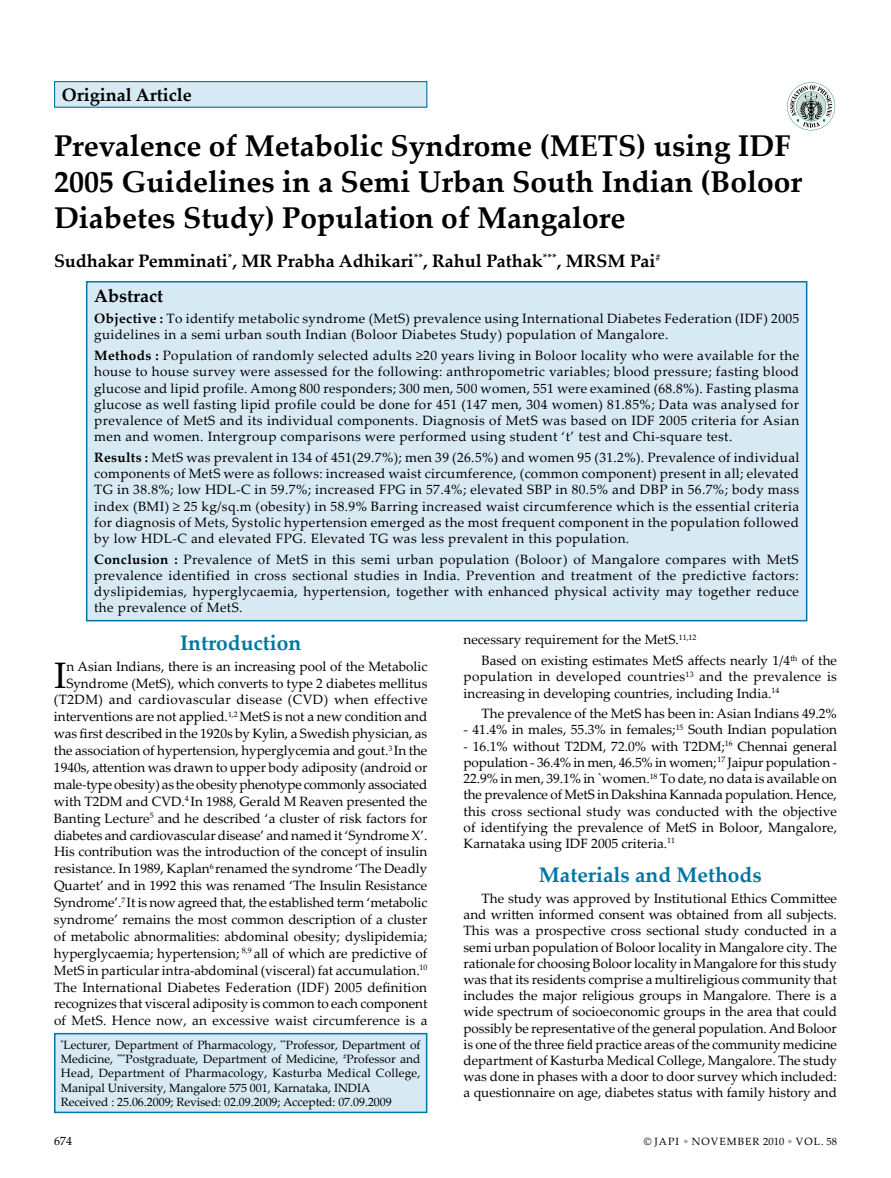
<style>
.page{position:relative;width:891px;height:1178px;background:#fff}
.page>*{position:absolute;margin:0;border:0;box-sizing:border-box;transform-origin:0 0}
.t1{font:36.75px "Palatino Linotype";color:#000}
.t2{font:700 30px/36px "Palatino Linotype";color:#000}
.t3{font:700 21px "Palatino Linotype";color:#0076a3}
.t4{font:700 18px "Palatino Linotype";color:#000}
.t5{font:13.5px/16.2px "Palatino Linotype";color:#000;text-align:justify}
.t6{font:13.5px/16.2px "Palatino Linotype";letter-spacing:.025em;color:#000}
.t7{font:12px/14.4px "Palatino Linotype";letter-spacing:-.005em;color:#000}
.t8{font:10.5px "Palatino Linotype";letter-spacing:.095em;color:#000}
.s1{font-weight:700}
.s2{color:#a7a9ac}
</style>
<div class="page">
<div style="left:87px;top:282px;width:720px;height:338px;background:#d7e9f3"></div>
<div style="left:86px;top:281px;width:721px;height:340px;border:2px solid #0076a3"></div>
<div style="left:55px;top:1033px;width:372px;height:79px;background:#d7e9f3"></div>
<div style="left:54px;top:1032px;width:373px;height:80px;border:2px solid #0076a3"></div>
<div style="left:55px;top:82px;width:372px;height:25px;background:#d7e9f3"></div>
<div style="left:54px;top:81px;width:373px;height:27px;border:1px solid #0076a3"></div>
<svg style="left:787px;top:82px;width:48px;height:48px"></svg>
<h3 class="t4" style="left:62px;top:82px;width:131px">Original Article</h3>
<h2 class="t2" style="left:54px;top:126px;width:750px">Prevalence of Metabolic Syndrome (METS) using IDF<br>2005 Guidelines in a Semi Urban South Indian (Boloor<br>Diabetes Study) Population of Mangalore</h2>
<h3 class="t4" style="left:54px;top:248px;width:608px">Sudhakar Pemminati<sup>*</sup>, MR Prabha Adhikari<sup>**</sup>, Rahul Pathak<sup>***</sup>, MRSM Pai<sup>#</sup></h3>
<h3 class="t4" style="left:94px;top:283px;width:70px">Abstract</h3>
<p class="t6" style="left:94px;top:310px;width:707px"><span class="s1">Objective :</span> To identify metabolic syndrome (MetS) prevalence using International Diabetes Federation (IDF) 2005 guidelines in a semi urban south Indian (Boloor Diabetes Study) population of Mangalore.</p>
<p class="t5" style="left:94px;top:347px;width:707px"><span class="s1">Methods :</span> Population of randomly selected adults ≥20 years living in Boloor locality who were available for the house to house survey were assessed for the following: anthropometric variables; blood pressure; fasting blood glucose and lipid profile. Among 800 responders; 300 men, 500 women, 551 were examined (68.8%). Fasting plasma glucose as well fasting lipid profile could be done for 451 (147 men, 304 women) 81.85%; Data was analysed for prevalence of MetS and its individual components. Diagnosis of MetS was based on IDF 2005 criteria for Asian men and women. Intergroup comparisons were performed using student ‘t’ test and Chi-square test.</p>
<p class="t5" style="left:94px;top:448px;width:707px"><span class="s1">Results :</span> MetS was prevalent in 134 of 451(29.7%); men 39 (26.5%) and women 95 (31.2%). Prevalence of individual components of MetS were as follows: increased waist circumference, (common component) present in all; elevated TG in 38.8%; low HDL-C in 59.7%; increased FPG in 57.4%; elevated SBP in 80.5% and DBP in 56.7%; body mass index (BMI) ≥ 25 kg/sq.m (obesity) in 58.9% Barring increased waist circumference which is the essential criteria for diagnosis of Mets, Systolic hypertension emerged as the most frequent component in the population followed by low HDL-C and elevated FPG. Elevated TG was less prevalent in this population.</p>
<p class="t5" style="left:94px;top:550px;width:706px"><span class="s1">Conclusion :</span> Prevalence of MetS in this semi urban population (Boloor) of Mangalore compares with MetS prevalence identified in cross sectional studies in India. Prevention and treatment of the predictive factors: dyslipidemias, hyperglycaemia, hypertension, together with enhanced physical activity may together reduce the prevalence of MetS.</p>
<h3 class="t3" style="left:180px;top:627px;width:123px">Introduction</h3>
<h1 class="t1" style="left:54px;top:648px;width:14px">I</h1>
<p class="t5" style="left:54px;top:657px;width:375px;line-height:16.8px;text-align:right">n Asian Indians, there is an increasing pool of the Metabolic Syndrome (MetS), which converts to type 2 diabetes mellitus (T2DM) and cardiovascular disease (CVD) when effective interventions are not applied.<sup>1,2</sup> MetS is not a new condition and was first described in the 1920s by Kylin, a Swedish physician, as the association of hypertension, hyperglycemia and gout.<sup>3</sup> In the 1940s, attention was drawn to upper body adiposity (android or male-type obesity) as the obesity phenotype commonly associated with T2DM and CVD.<sup>4</sup> In 1988, Gerald M Reaven presented the Banting Lecture<sup>5</sup> and he described ‘a cluster of risk factors for diabetes and cardiovascular disease’ and named it ‘Syndrome X’.<br>His contribution was the introduction of the concept of insulin resistance. In 1989, Kaplan<sup>6</sup> renamed the syndrome ‘The Deadly Quartet’ and in 1992 this was renamed ‘The Insulin Resistance Syndrome’.<sup>7</sup> It is now agreed that, the established term ‘metabolic syndrome’ remains the most common description of a cluster of metabolic abnormalities: abdominal obesity; dyslipidemia; hyperglycaemia; hypertension; <sup>8,9</sup> all of which are predictive of MetS in particular intra-abdominal (visceral) fat accumulation.<sup>10<br></sup>The International Diabetes Federation (IDF) 2005 definition recognizes that visceral adiposity is common to each component of MetS. Hence now, an excessive waist circumference is a</p>
<p class="t7" style="left:61px;top:1036px;width:361px"><sup>*</sup>Lecturer, Department of Pharmacology, <sup>**</sup>Professor, Department of Medicine, <sup>***</sup>Postgraduate, Department of Medicine, <sup>#</sup>Professor and Head, Department of Pharmacology, Kasturba Medical College, Manipal University, Mangalore 575 001, Karnataka, INDIA Received : 25.06.2009; Revised: 02.09.2009; Accepted: 07.09.2009</p>
<p class="t5" style="left:482px;top:629px;width:357px;line-height:20.7px;text-indent:-18px">necessary requirement for the MetS.<sup>11,12<br></sup>Based on existing estimates MetS affects nearly 1/4<sup>th</sup> of the</p>
<p class="t5" style="left:464px;top:668px;width:375px">population in developed countries<sup>13</sup> and the prevalence is increasing in developing countries, including India.<sup>14</sup></p>
<p class="t5" style="left:482px;top:705px;width:357px">The prevalence of the MetS has been in: Asian Indians 49.2%</p>
<p class="t5" style="left:464px;top:721px;width:375px">- 41.4% in males, 55.3% in females;<sup>15</sup> South Indian population</p>
<p class="t5" style="left:464px;top:737px;width:375px">- 16.1% without T2DM, 72.0% with T2DM;<sup>16</sup> Chennai general population - 36.4% in men, 46.5% in women; <sup>17</sup> Jaipur population - 22.9% in men, 39.1% in `women.<sup>18</sup> To date, no data is available on the prevalence of MetS in Dakshina Kannada population. Hence, this cross sectional study was conducted with the objective of identifying the prevalence of MetS in Boloor, Mangalore, Karnataka using IDF 2005 criteria.<sup>11</sup></p>
<h3 class="t3" style="left:539px;top:860px;width:224px">Materials and Methods</h3>
<p class="t5" style="left:464px;top:889px;width:375px;text-indent:18px">The study was approved by Institutional Ethics Committee and written informed consent was obtained from all subjects.<br>This was a prospective cross sectional study conducted in a semi urban population of Boloor locality in Mangalore city. The rationale for choosing Boloor locality in Mangalore for this study was that its residents comprise a multireligious community that includes the major religious groups in Mangalore. There is a wide spectrum of socioeconomic groups in the area that could possibly be representative of the general population. And Boloor is one of the three field practice areas of the community medicine department of Kasturba Medical College, Mangalore. The study was done in phases with a door to door survey which included: a questionnaire on age, diabetes status with family history and</p>
<p class="t7" style="left:54px;top:1132px;width:19px">674</p>
<p class="t8" style="left:644px;top:1133px;width:194px">© JAPI <span class="s2">•</span> november 2010 <span class="s2">•</span> VOL. 58</p>
</div>
